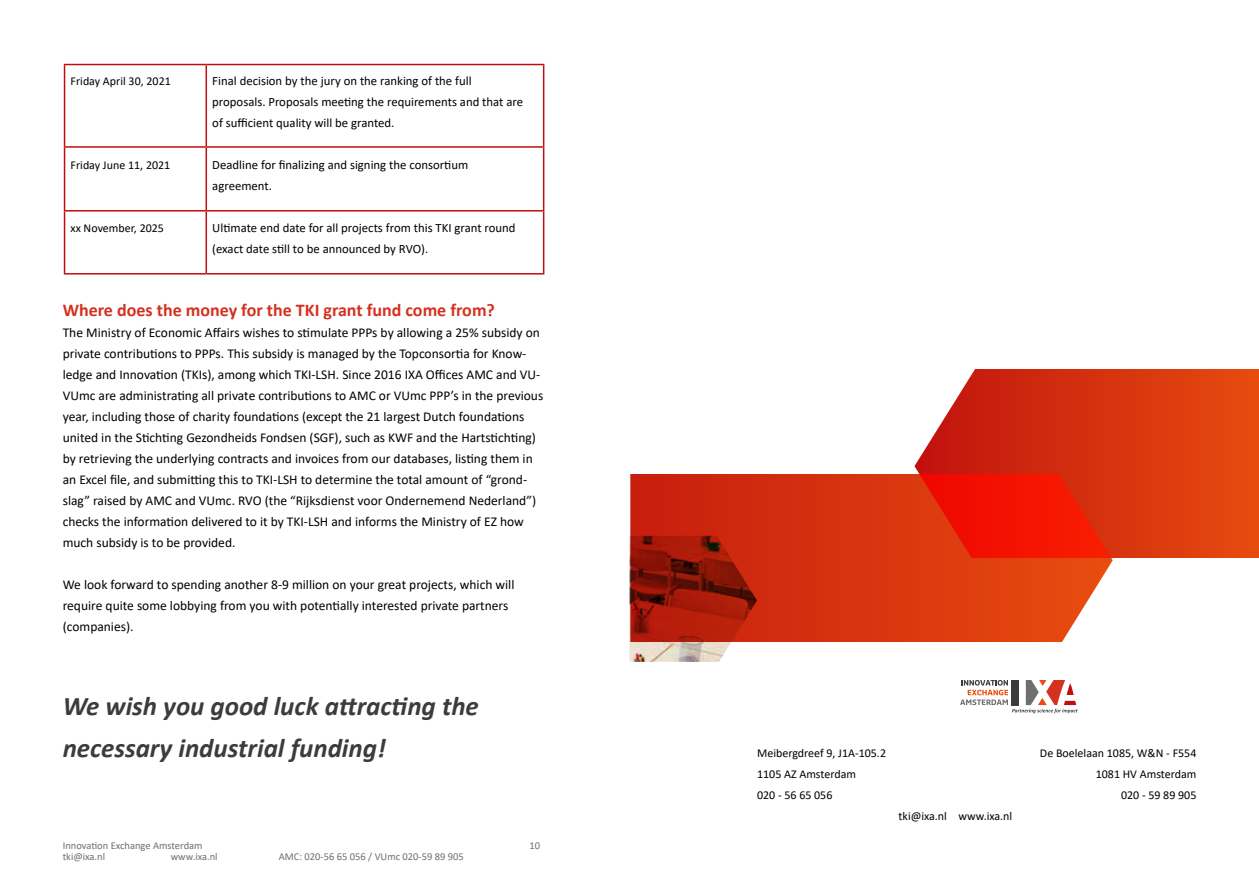
<style>
.page{position:relative;width:1259px;height:893px;background:#fff}
.page>*{position:absolute;margin:0;border:0;box-sizing:border-box;transform-origin:0 0}
.t1{font:italic 700 27px/42px "Calibri";color:#3c3c3b}
.t2{font:700 18px "Calibri";color:#d4311f}
.t3{font:13.5px/21px "Calibri";color:#000}
.t4{font:12.75px/21px "Calibri";color:#000}
.t5{font:12px/21px "Calibri";color:#000}
.t6{font:10.5px/10.5px "Calibri";color:#706f6f}
</style>
<div class="page">
<svg style="left:914px;top:369px;width:345px;height:189px;background:#da421e"></svg>
<svg style="left:630px;top:474px;width:482px;height:168px;background:#dd3513"></svg>
<img style="left:629px;top:536px;width:128px;height:126px">
<svg style="left:960px;top:680px;width:117px;height:33px"></svg>
<hr style="left:64px;top:64px;width:142px;height:1px;background:#c00d0e">
<hr style="left:64px;top:65px;width:1px;height:81px;background:#c00d0e">
<hr style="left:206px;top:64px;width:338px;height:1px;background:#c00d0e">
<hr style="left:205px;top:65px;width:2px;height:81px;background:#c00d0e">
<hr style="left:543px;top:65px;width:1px;height:81px;background:#c00d0e">
<hr style="left:64px;top:146px;width:142px;height:2px;background:#c00d0e">
<hr style="left:64px;top:148px;width:1px;height:62px;background:#c00d0e">
<hr style="left:206px;top:146px;width:338px;height:2px;background:#c00d0e">
<hr style="left:205px;top:148px;width:2px;height:62px;background:#c00d0e">
<hr style="left:543px;top:148px;width:1px;height:62px;background:#c00d0e">
<hr style="left:64px;top:210px;width:142px;height:2px;background:#c00d0e">
<hr style="left:64px;top:212px;width:1px;height:61px;background:#c00d0e">
<hr style="left:206px;top:210px;width:338px;height:2px;background:#c00d0e">
<hr style="left:205px;top:212px;width:2px;height:61px;background:#c00d0e">
<hr style="left:543px;top:212px;width:1px;height:61px;background:#c00d0e">
<hr style="left:64px;top:273px;width:142px;height:2px;background:#c00d0e">
<hr style="left:206px;top:273px;width:338px;height:2px;background:#c00d0e">
<p class="t5" style="left:71px;top:70px;width:102px">Friday April 30, 2021</p>
<p class="t4" style="left:212px;top:70px;width:312px">Final decision by the jury on the ranking of the full proposals. Proposals meeting the requirements and that are of sufficient quality will be granted.</p>
<p class="t5" style="left:71px;top:154px;width:101px">Friday June 11, 2021</p>
<p class="t4" style="left:212px;top:154px;width:257px">Deadline for finalizing and signing the consortium agreement.</p>
<p class="t5" style="left:71px;top:217px;width:95px">xx November, 2025</p>
<p class="t4" style="left:212px;top:217px;width:305px">Ultimate end date for all projects from this TKI grant round (exact date still to be announced by RVO).</p>
<h2 class="t2" style="left:63px;top:297px;width:434px">Where does the money for the TKI grant fund come from?</h2>
<p class="t3" style="left:63px;top:321px;width:482px">The Ministry of Economic Affairs wishes to stimulate PPPs by allowing a 25% subsidy on private contributions to PPPs. This subsidy is managed by the Topconsortia for Know&shy;ledge and Innovation (TKIs), among which TKI-LSH. Since 2016 IXA Offices AMC and VU-VUmc are administrating all private contributions to AMC or VUmc PPP’s in the previous year, including those of charity foundations (except the 21 largest Dutch foundations united in the Stichting Gezondheids Fondsen (SGF), such as KWF and the Hartstichting) by retrieving the underlying contracts and invoices from our databases, listing them in an Excel file, and submitting this to TKI-LSH to determine the total amount of “grond&shy;slag” raised by AMC and VUmc. RVO (the “Rijksdienst voor Ondernemend Nederland”) checks the information delivered to it by TKI-LSH and informs the Ministry of EZ how much subsidy is to be provided.</p>
<p class="t3" style="left:63px;top:574px;width:453px">We look forward to spending another 8-9 million on your great projects, which will require quite some lobbying from you with potentially interested private partners (companies).</p>
<h1 class="t1" style="left:63px;top:684px;width:418px">We wish you good luck attracting the necessary industrial funding!</h1>
<p class="t6" style="left:63px;top:840px;width:141px">Innovation Exchange Amsterdam tki@ixa.nl</p>
<p class="t6" style="left:171px;top:850px;width:48px">www.ixa.nl</p>
<p class="t6" style="left:279px;top:850px;width:186px">AMC: 020-56 65 056 / VUmc 020-59 89 905</p>
<p class="t6" style="left:529px;top:840px;width:12px">10</p>
<p class="t5" style="left:757px;top:742px;width:130px">Meibergdreef 9, J1A-105.2<br>1105 AZ Amsterdam<br>020 - 56 65 056</p>
<p class="t5" style="left:1040px;top:742px;width:158px;text-align:right">De Boelelaan 1085, W&amp;N - F554<br>1081 HV Amsterdam<br>020 - 59 89 905</p>
<p class="t5" style="left:898px;top:805px;width:115px">tki@ixa.nl www.ixa.nl</p>
</div>
